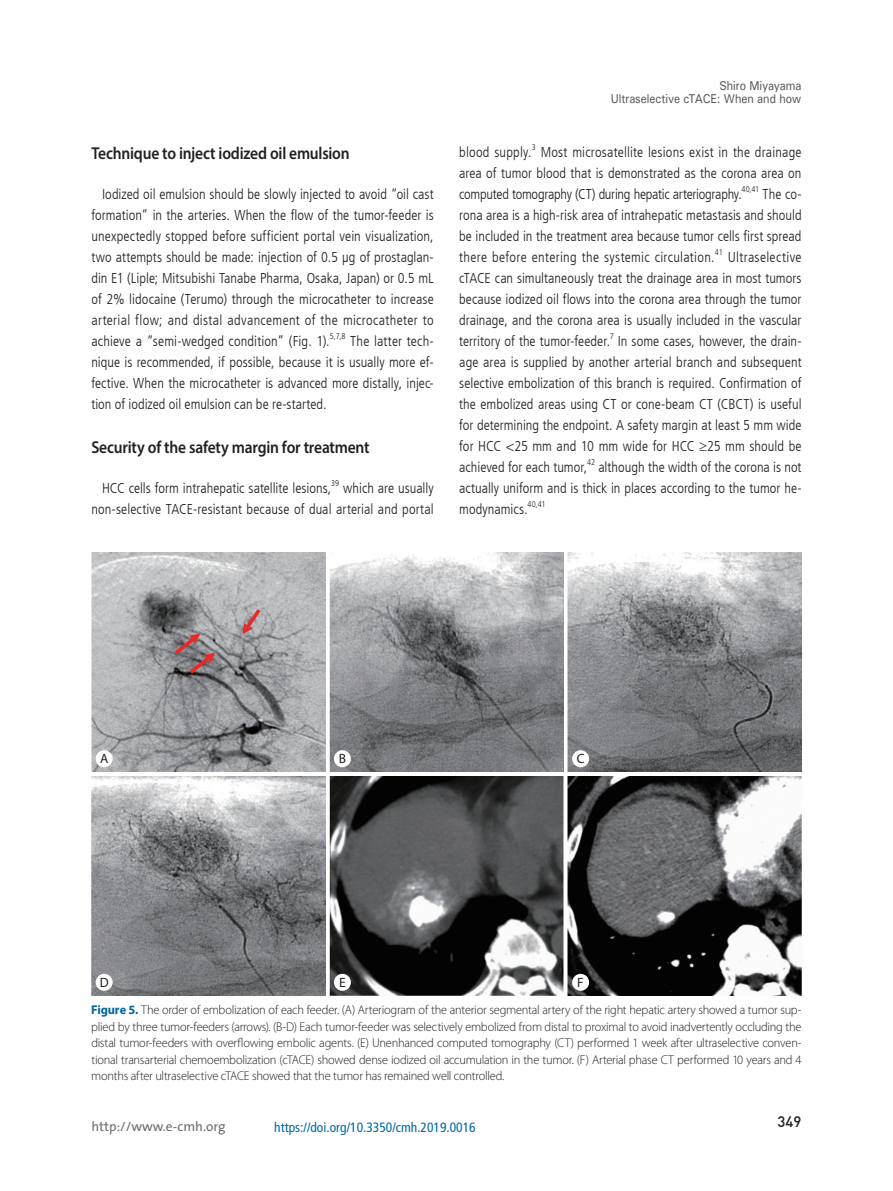
<style>
.page{position:relative;width:893px;height:1191px;background:#fff}
.page>*{position:absolute;margin:0;border:0;box-sizing:border-box;transform-origin:0 0}
.t1{font:600 17.25px "Myriad Pro";letter-spacing:-.015em;color:#231f20;scale:.9 1}
.t2{font:15px "Dinmed";color:#231f20}
.t3{font:300 condensed 14.25px/21px "Frutiger LT";letter-spacing:.005em;color:#231f20;text-align:justify}
.t4{font:condensed 13.5px "Frutiger LT";color:#0168a1}
.t5{font:13.5px "The Sans";color:#6c6d70}
.t6{font:13.5px "Myriad Pro";color:#231f20}
.t7{font:300 12.75px/16.5px "Myriad Pro";letter-spacing:-.02em;color:#231f20;text-align:justify}
.t8{font:500 12.75px/13.5px "Univers";color:#57585a;text-align:right;scale:.88 1}
.t9{font:300 condensed 8.25px "Frutiger LT";letter-spacing:-.005em;color:#231f20}
.s1{font-weight:700;color:#0168a1}
</style>
<div class="page">
<img style="left:91px;top:552px;width:234px;height:219px">
<img style="left:91px;top:776px;width:234px;height:219px">
<img style="left:330px;top:552px;width:233px;height:219px">
<img style="left:330px;top:776px;width:233px;height:219px">
<img style="left:568px;top:552px;width:233px;height:219px">
<img style="left:568px;top:776px;width:233px;height:219px">
<div style="left:96px;top:750px;width:17px;height:17px;background:#fff;border-radius:50%"></div>
<div style="left:96px;top:973px;width:17px;height:17px;background:#fff;border-radius:50%"></div>
<div style="left:334px;top:750px;width:17px;height:17px;background:#fff;border-radius:50%"></div>
<div style="left:334px;top:973px;width:17px;height:17px;background:#fff;border-radius:50%"></div>
<div style="left:572px;top:750px;width:17px;height:17px;background:#fff;border-radius:50%"></div>
<div style="left:572px;top:973px;width:17px;height:17px;background:#fff;border-radius:50%"></div>
<p class="t1" style="left:91px;top:142px;width:288px">Technique to inject iodized oil emulsion</p>
<p class="t3" style="left:91px;top:183px;width:344px;text-indent:11px">Iodized oil emulsion should be slowly injected to avoid “oil cast formation” in the arteries. When the flow of the tumor-feeder is unexpectedly stopped before sufficient portal vein visualization, two attempts should be made: injection of 0.5 μg of prostaglan&shy;din E1 (Liple; Mitsubishi Tanabe Pharma, Osaka, Japan) or 0.5 mL of 2% lidocaine (Terumo) through the microcatheter to increase arterial flow; and distal advancement of the microcatheter to achieve a “semi-wedged condition” (Fig. 1).</p>
<p class="t9" style="left:330px;top:331px;width:17px">5,7,8</p>
<p class="t3" style="left:91px;top:330px;width:344px;text-indent:259px">The latter tech&shy;nique is recommended, if possible, because it is usually more ef&shy;fective. When the microcatheter is advanced more distally, injec&shy;tion of iodized oil emulsion can be re-started.</p>
<p class="t1" style="left:91px;top:436px;width:311px">Security of the safety margin for treatment</p>
<p class="t3" style="left:102px;top:477px;width:231px">HCC cells form intrahepatic satellite lesions,</p>
<p class="t9" style="left:331px;top:478px;width:10px">39</p>
<p class="t3" style="left:91px;top:477px;width:344px;text-align:right">which are usually<br>non-selective TACE-resistant because of dual arterial and portal</p>
<p class="t8" style="left:611px;top:78px;width:218px">Shiro Miyayama<br>Ultraselective cTACE: When and how</p>
<p class="t3" style="left:459px;top:141px;width:74px">blood supply.</p>
<p class="t9" style="left:532px;top:142px;width:5px">3</p>
<p class="t3" style="left:459px;top:141px;width:344px;text-indent:81px">Most microsatellite lesions exist in the drainage area of tumor blood that is demonstrated as the corona area on computed tomography (CT) during hepatic arteriography.</p>
<p class="t9" style="left:742px;top:184px;width:19px">40,41</p>
<p class="t3" style="left:459px;top:183px;width:344px;text-indent:303px">The co&shy;rona area is a high-risk area of intrahepatic metastasis and should be included in the treatment area because tumor cells first spread there before entering the systemic circulation.</p>
<p class="t9" style="left:715px;top:247px;width:9px">41</p>
<p class="t3" style="left:459px;top:246px;width:344px;text-indent:268px">Ultraselective cTACE can simultaneously treat the drainage area in most tumors because iodized oil flows into the corona area through the tumor drainage, and the corona area is usually included in the vascular territory of the tumor-feeder.</p>
<p class="t9" style="left:610px;top:331px;width:5px">7</p>
<p class="t3" style="left:459px;top:330px;width:344px;text-indent:159px">In some cases, however, the drain&shy;age area is supplied by another arterial branch and subsequent selective embolization of this branch is required. Confirmation of the embolized areas using CT or cone-beam CT (CBCT) is useful for determining the endpoint. A safety margin at least 5 mm wide for HCC &lt;25 mm and 10 mm wide for HCC ≥25 mm should be achieved for each tumor,</p>
<p class="t9" style="left:587px;top:457px;width:9px">42</p>
<p class="t3" style="left:459px;top:456px;width:344px;text-indent:139px">although the width of the corona is not actually uniform and is thick in places according to the tumor he&shy;modynamics.</p>
<p class="t9" style="left:527px;top:499px;width:20px">40,41</p>
<p class="t6" style="left:100px;top:750px;width:10px">A</p>
<p class="t6" style="left:100px;top:974px;width:10px">D</p>
<p class="t6" style="left:339px;top:750px;width:9px">B</p>
<p class="t6" style="left:339px;top:974px;width:8px">E</p>
<p class="t6" style="left:577px;top:750px;width:9px">C</p>
<p class="t6" style="left:577px;top:974px;width:8px">F</p>
<p class="t7" style="left:91px;top:1002px;width:712px"><span class="s1">Figure 5.</span> The order of embolization of each feeder. (A) Arteriogram of the anterior segmental artery of the right hepatic artery showed a tumor sup&shy;plied by three tumor-feeders (arrows). (B-D) Each tumor-feeder was selectively embolized from distal to proximal to avoid inadvertently occluding the distal tumor-feeders with overflowing embolic agents. (E) Unenhanced computed tomography (CT) performed 1 week after ultraselective conven&shy;tional transarterial chemoembolization (cTACE) showed dense iodized oil accumulation in the tumor. (F) Arterial phase CT performed 10 years and 4 months after ultraselective cTACE showed that the tumor has remained well controlled.</p>
<p class="t5" style="left:91px;top:1115px;width:136px">http://www.e-cmh.org</p>
<p class="t4" style="left:274px;top:1119px;width:203px">https://doi.org/10.3350/cmh.2019.0016</p>
<p class="t2" style="left:778px;top:1112px;width:25px">349</p>
</div>
